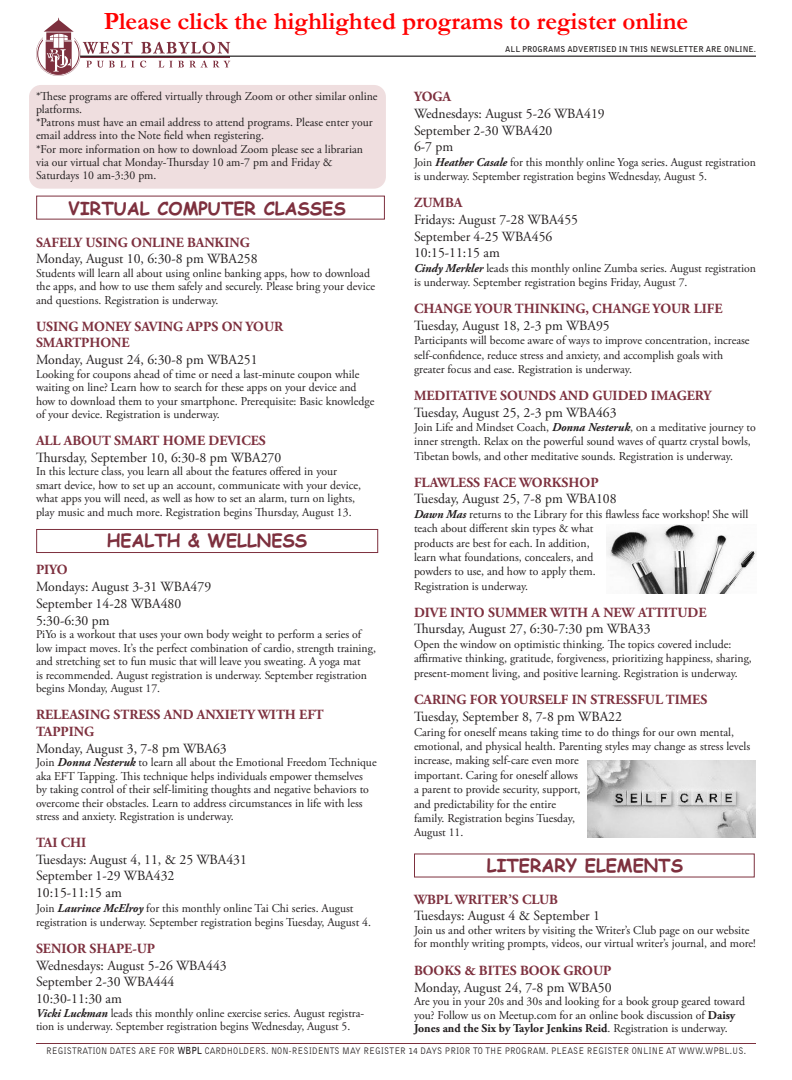
<style>
.page{position:relative;width:792px;height:1080px;background:#fff}
.page>*{position:absolute;margin:0;border:0;box-sizing:border-box;transform-origin:0 0}
.t1{font:700 25px "Garamond";color:#f00}
.paragraph{font:700 18px "Comic Sans MS";color:#7d303e}
.t2{font:14px "Adobe Garamond Pro";color:#231f20}
.t3{font:700 14px/16.8px "Adobe Garamond Pro";color:#7d303e}
.Plain_Text{font:12px/14.4px "Adobe Garamond Pro";color:#231f20}
.paragraph-2{font:12px/13.3px "Adobe Garamond Pro";color:#231f20}
.t4{font:9.7px "Bell Gothic BT";color:#231f20;scale:.9 1}
.t5{font:700 8px "Bell Gothic BT";color:#231f20}
.s1{font-weight:700;font-style:italic}
.s2{font-weight:700}
</style>
<div class="page">
<div style="left:29px;top:85px;width:357px;height:104px;background:#efdedf;border-radius:12px"></div>
<hr style="left:36px;top:1043px;width:720px;height:1px;background:#7d303e">
<svg style="left:141px;top:42px;width:89px;height:12px"></svg>
<svg style="left:140px;top:61px;width:6px;height:7px"></svg>
<svg style="left:159px;top:61px;width:25px;height:6px"></svg>
<svg style="left:190px;top:60px;width:40px;height:7px"></svg>
<svg style="left:36px;top:17px;width:98px;height:59px"></svg>
<hr style="left:80px;top:56px;width:676px;height:1px;background:#231f20">
<div style="left:36px;top:529px;width:342px;height:24px;border:1px solid #7d303e"></div>
<img style="left:607px;top:524px;width:149px;height:69px">
<img style="left:587px;top:761px;width:169px;height:77px">
<h1 class="t1" style="left:104px;top:5px;width:586px">Please click the highlighted programs to register online</h1>
<p class="paragraph-2" style="left:36px;top:90px;width:343px">*These programs are offered virtually through Zoom or other similar online platforms.</p>
<p class="paragraph-2" style="left:36px;top:116px;width:338px">*Patrons must have an email address to attend programs. Please enter your email address into the Note field when registering.</p>
<p class="paragraph-2" style="left:36px;top:143px;width:329px">*For more information on how to download Zoom please see a librarian via our virtual chat Monday-Thursday 10 am-7 pm and Friday &amp;<br>Saturdays 10 am-3:30 pm.</p>
<p class="paragraph" style="left:68px;top:196px;width:279px">VIRTUAL COMPUTER CLASSES</p>
<p class="t3" style="left:36px;top:234px;width:215px">SAFELY USING ONLINE BANKING</p>
<p class="t2" style="left:36px;top:251px;width:223px">Monday, August 10, 6:30-8 pm WBA258</p>
<p class="Plain_Text" style="left:36px;top:267px;width:341px;line-height:13.5px">Students will learn all about using online banking apps, how to download the apps, and how to use them safely and securely. Please bring your device and questions. Registration is underway.</p>
<p class="t3" style="left:36px;top:318px;width:249px">USING MONEY SAVING APPS ON YOUR<br>SMARTPHONE</p>
<p class="t2" style="left:36px;top:351px;width:223px">Monday, August 24, 6:30-8 pm WBA251</p>
<p class="Plain_Text" style="left:36px;top:368px;width:340px;line-height:13.5px">Looking for coupons ahead of time or need a last-minute coupon while waiting on line? Learn how to search for these apps on your device and how to download them to your smartphone. Prerequisite: Basic knowledge of your device. Registration is underway.</p>
<p class="t3" style="left:36px;top:432px;width:231px">ALL ABOUT SMART HOME DEVICES</p>
<p class="t2" style="left:36px;top:449px;width:247px">Thursday, September 10, 6:30-8 pm WBA270</p>
<p class="Plain_Text" style="left:36px;top:465px;width:327px;line-height:13.5px">In this lecture class, you learn all about the features offered in your smart device, how to set up an account, communicate with your device, what apps you will need, as well as how to set an alarm, turn on lights, play music and much more. Registration begins Thursday, August 13.</p>
<p class="paragraph" style="left:107px;top:528px;width:202px">HEALTH &amp; WELLNESS</p>
<p class="t3" style="left:36px;top:562px;width:33px">PIYO</p>
<p class="t2" style="left:36px;top:578px;width:177px">Mondays: August 3-31 WBA479</p>
<p class="t2" style="left:36px;top:595px;width:147px">September 14-28 WBA480</p>
<p class="t2" style="left:36px;top:612px;width:75px">5:30-6:30 pm</p>
<p class="Plain_Text" style="left:36px;top:628px;width:341px;line-height:13.5px">PiYo is a workout that uses your own body weight to perform a series of low impact moves. It’s the perfect combination of cardio, strength training, and stretching set to fun music that will leave you sweating. A yoga mat<br>is recommended. August registration is underway. September registration begins Monday, August 17.</p>
<p class="t3" style="left:36px;top:706px;width:289px">RELEASING STRESS AND ANXIETY WITH EFT<br>TAPPING</p>
<p class="t2" style="left:36px;top:740px;width:192px">Monday, August 3, 7-8 pm WBA63</p>
<p class="Plain_Text" style="left:36px;top:756px;width:342px;line-height:13.5px">Join <span class="s1">Donna Nesteruk</span> to learn all about the Emotional Freedom Technique aka EFT Tapping. This technique helps individuals empower themselves by taking control of their self-limiting thoughts and negative behaviors to overcome their obstacles. Learn to address circumstances in life with less stress and anxiety. Registration is underway.</p>
<p class="t3" style="left:36px;top:834px;width:52px">TAI CHI</p>
<p class="t2" style="left:36px;top:851px;width:213px">Tuesdays: August 4, 11, &amp; 25 WBA431</p>
<p class="t2" style="left:36px;top:868px;width:140px">September 1-29 WBA432</p>
<p class="t2" style="left:36px;top:884px;width:87px">10:15-11:15 am</p>
<p class="Plain_Text" style="left:36px;top:901px;width:337px">Join <span class="s1">Laurince McElroy</span> for this monthly online Tai Chi series. August registration is underway. September registration begins Tuesday, August 4.</p>
<p class="t3" style="left:36px;top:940px;width:121px">SENIOR SHAPE-UP</p>
<p class="t2" style="left:36px;top:957px;width:192px">Wednesdays: August 5-26 WBA443</p>
<p class="t2" style="left:36px;top:974px;width:140px">September 2-30 WBA444</p>
<p class="t2" style="left:36px;top:990px;width:87px">10:30-11:30 am</p>
<p class="Plain_Text" style="left:36px;top:1007px;width:330px;line-height:13.5px"><span class="s1">Vicki Luckman</span> leads this monthly online exercise series. August registra&shy;tion is underway. September registration begins Wednesday, August 5.</p>
<p class="t5" style="left:505px;top:44px;width:252px">ALL PROGRAMS ADVERTISED IN THIS NEWSLETTER ARE ONLINE.</p>
<p class="t3" style="left:414px;top:88px;width:39px">YOGA</p>
<p class="t2" style="left:414px;top:105px;width:192px">Wednesdays: August 5-26 WBA419</p>
<p class="t2" style="left:414px;top:122px;width:140px">September 2-30 WBA420</p>
<p class="t2" style="left:414px;top:139px;width:41px">6-7 pm</p>
<p class="Plain_Text" style="left:414px;top:155px;width:343px">Join <span class="s1">Heather Casale</span> for this monthly online Yoga series. August registration is underway. September registration begins Wednesday, August 5.</p>
<p class="t3" style="left:414px;top:194px;width:50px">ZUMBA</p>
<p class="t2" style="left:414px;top:211px;width:166px">Fridays: August 7-28 WBA455</p>
<p class="t2" style="left:414px;top:228px;width:140px">September 4-25 WBA456</p>
<p class="t2" style="left:414px;top:245px;width:87px">10:15-11:15 am</p>
<p class="Plain_Text" style="left:414px;top:261px;width:344px"><span class="s1">Cindy Merkler</span> leads this monthly online Zumba series. August registration is underway. September registration begins Friday, August 7.</p>
<p class="t3" style="left:414px;top:300px;width:310px">CHANGE YOUR THINKING, CHANGE YOUR LIFE</p>
<p class="t2" style="left:414px;top:317px;width:197px">Tuesday, August 18, 2-3 pm WBA95</p>
<p class="Plain_Text" style="left:414px;top:334px;width:337px">Participants will become aware of ways to improve concentration, increase self-confidence, reduce stress and anxiety, and accomplish goals with greater focus and ease. Registration is underway.</p>
<p class="t3" style="left:414px;top:387px;width:299px">MEDITATIVE SOUNDS AND GUIDED IMAGERY</p>
<p class="t2" style="left:414px;top:404px;width:204px">Tuesday, August 25, 2-3 pm WBA463</p>
<p class="Plain_Text" style="left:414px;top:420px;width:343px">Join Life and Mindset Coach, <span class="s1">Donna Nesteruk</span>, on a meditative journey to inner strength. Relax on the powerful sound waves of quartz crystal bowls,<br>Tibetan bowls, and other meditative sounds. Registration is underway.</p>
<p class="t3" style="left:414px;top:474px;width:186px">FLAWLESS FACE WORKSHOP</p>
<p class="t2" style="left:414px;top:491px;width:204px">Tuesday, August 25, 7-8 pm WBA108</p>
<p class="Plain_Text" style="left:414px;top:507px;width:336px"><span class="s1">Dawn Mas</span> returns to the Library for this flawless face workshop! She will teach about different skin types &amp; what<br>products are best for each. In addition,<br>learn what foundations, concealers, and<br>powders to use, and how to apply them.<br>Registration is underway.</p>
<p class="t3" style="left:414px;top:604px;width:294px">DIVE INTO SUMMER WITH A NEW ATTITUDE</p>
<p class="t2" style="left:414px;top:621px;width:238px">Thursday, August 27, 6:30-7:30 pm WBA33</p>
<p class="Plain_Text" style="left:414px;top:637px;width:339px">Open the window on optimistic thinking. The topics covered include: affirmative thinking, gratitude, forgiveness, prioritizing happiness, sharing, present-moment living, and positive learning. Registration is underway.</p>
<p class="t3" style="left:414px;top:692px;width:295px">CARING FOR YOURSELF IN STRESSFUL TIMES</p>
<p class="t2" style="left:414px;top:708px;width:210px">Tuesday, September 8, 7-8 pm WBA22</p>
<p class="Plain_Text" style="left:414px;top:725px;width:338px">Caring for oneself means taking time to do things for our own mental, emotional, and physical health. Parenting styles may change as stress levels increase, making self-care even more<br>important. Caring for oneself allows<br>a parent to provide security, support,<br>and predictability for the entire<br>family. Registration begins Tuesday,<br>August 11.</p>
<p class="paragraph" style="left:487px;top:853px;width:198px">LITERARY ELEMENTS</p>
<p class="t3" style="left:414px;top:891px;width:145px">WBPL WRITER’S CLUB</p>
<p class="t2" style="left:414px;top:908px;width:187px">Tuesdays: August 4 &amp; September 1</p>
<p class="Plain_Text" style="left:414px;top:924px;width:343px;line-height:13.5px">Join us and other writers by visiting the Writer’s Club page on our website for monthly writing prompts, videos, our virtual writer’s journal, and more!</p>
<p class="t3" style="left:414px;top:963px;width:199px">BOOKS &amp; BITES BOOK GROUP</p>
<p class="t2" style="left:414px;top:979px;width:199px">Monday, August 24, 7-8 pm WBA50</p>
<p class="Plain_Text" style="left:414px;top:995px;width:333px;line-height:13.5px">Are you in your 20s and 30s and looking for a book group geared toward you? Follow us on Meetup.com for an online book discussion of <span class="s2">Daisy<br>Jones and the Six by Taylor Jenkins Reid</span>. Registration is underway.</p>
<p class="t4" style="left:46px;top:1045px;width:779px">REGISTRATION DATES ARE FOR <span class="s2">WBPL</span> CARDHOLDERS. NON-RESIDENTS MAY REGISTER 14 DAYS PRIOR TO THE PROGRAM. PLEASE REGISTER ONLINE AT WWW.WPBL.US.</p>
</div>
